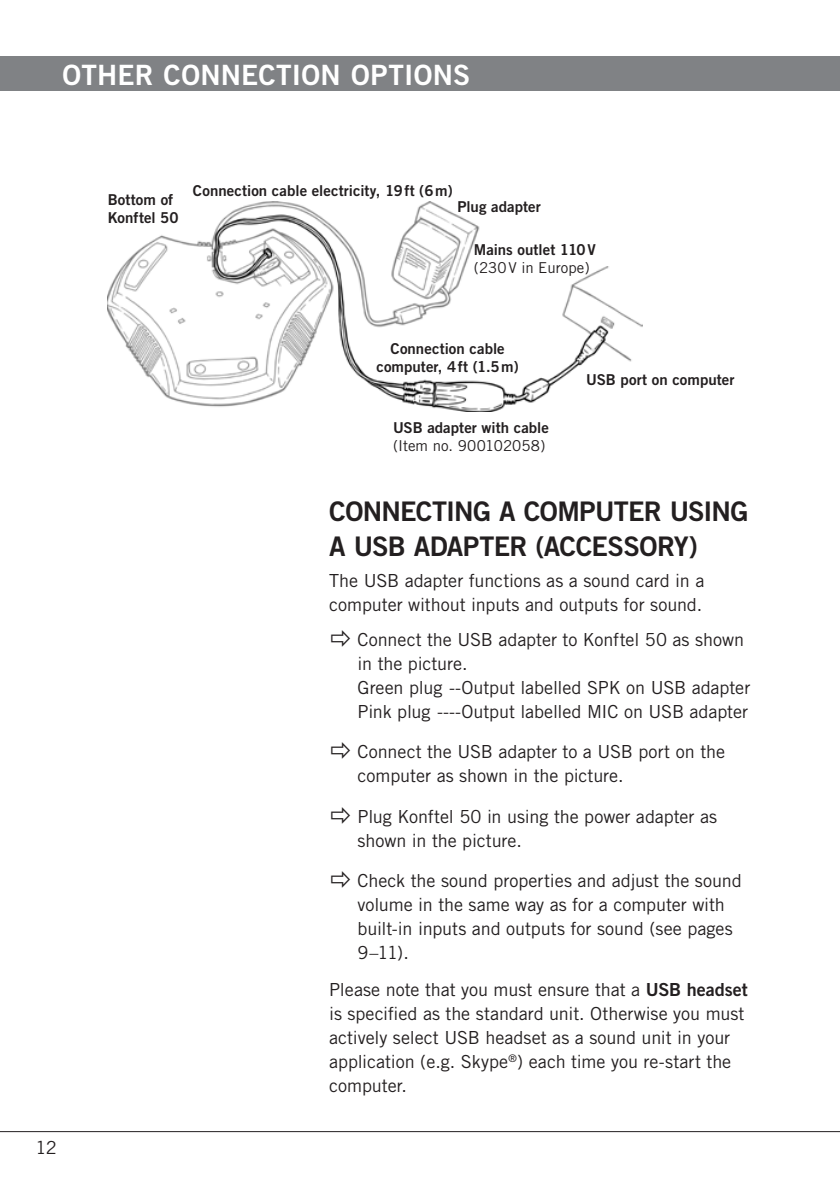
<style>
.page{position:relative;width:840px;height:1191px;background:#fff}
.page>*{position:absolute;margin:0;border:0;box-sizing:border-box;transform-origin:0 0}
.t1{font:28px "Trade Gothic Bold Two";color:#fff}
.t2{font:27px "Trade Gothic Bold Two";letter-spacing:-.025em;color:#231f20}
.t3{font:18px/24px "Trade Gothic";letter-spacing:-.005em;color:#231f20}
.t4{font:15px/18px "Trade Gothic Bold Two";letter-spacing:.005em;color:#231f20}
.t5{font:15px "Trade Gothic";letter-spacing:.005em;color:#231f20}
.s1{font-family:"Trade Gothic Bold Two"}
</style>
<div class="page">
<hr style="left:0;top:1131px;width:839px;height:1px;background:#231f20">
<div style="left:0;top:57px;width:839px;height:34px;background:#808285"></div>
<hr style="left:839px;top:57px;width:1px;height:34px;background:#808285">
<img style="left:108px;top:202px;width:533px;height:209px">
<h1 class="t1" style="left:62px;top:57px;width:38px">Other</h1>
<h1 class="t1" style="left:163px;top:57px;width:19px">connection</h1>
<h1 class="t1" style="left:351px;top:57px;width:18px">options</h1>
<p class="t4" style="left:193px;top:181px;width:261px">Connection cable electricity, 19ft (6m)</p>
<p class="t4" style="left:108px;top:190px;width:72px">Bottom of<br>Konftel 50</p>
<p class="t4" style="left:457px;top:197px;width:85px">Plug adapter</p>
<p class="t4" style="left:473px;top:241px;width:123px">Mains outlet 110V</p>
<p class="t5" style="left:473px;top:259px;width:117px">(230V in Europe)</p>
<p class="t4" style="left:376px;top:339px;width:144px;text-align:center">Connection cable computer, 4ft (1.5m)</p>
<p class="t4" style="left:393px;top:418px;width:157px">USB adapter with cable</p>
<p class="t5" style="left:393px;top:436px;width:154px">(Item no. 900102058)</p>
<p class="t4" style="left:586px;top:370px;width:150px">USB port on computer</p>
<p class="t3" style="left:35px;top:1135px;width:10px">12</p>
<h2 class="t2" style="left:329px;top:494px;width:34px">Connecting</h2>
<h2 class="t2" style="left:499px;top:494px;width:43px">a computer</h2>
<h2 class="t2" style="left:669px;top:494px;width:16px">using</h2>
<h2 class="t2" style="left:329px;top:529px;width:118px">a USB Adapter</h2>
<h2 class="t2" style="left:535px;top:529px;width:26px">(accessor</h2>
<h2 class="t2" style="left:673px;top:529px;width:26px">y)</h2>
<p class="t3" style="left:329px;top:568px;width:376px">The USB adapter functions as a sound card in a computer without inputs and outputs for sound.</p>
<p class="t3" style="left:357px;top:627px;width:394px">Connect the USB adapter to Konftel 50 as shown in the picture.<br>Green plug --Output labelled SPK on USB adapter Pink plug ----Output labelled MIC on USB adapter</p>
<p class="t3" style="left:357px;top:739px;width:369px">Connect the USB adapter to a USB port on the computer as shown in the picture.</p>
<p class="t3" style="left:357px;top:804px;width:361px">Plug Konftel 50 in using the power adapter as shown in the picture.</p>
<p class="t3" style="left:357px;top:868px;width:385px">Check the sound properties and adjust the sound volume in the same way as for a computer with built-in inputs and outputs for sound (see pages 9–11).</p>
<p class="t3" style="left:329px;top:977px;width:420px">Please note that you must ensure that a <span class="s1">USB headset </span>is specified as the standard unit. Otherwise you must actively select USB headset as a sound unit in your application (e.g. Skype<sup>®</sup>) each time you re-start the computer.</p>
</div>
